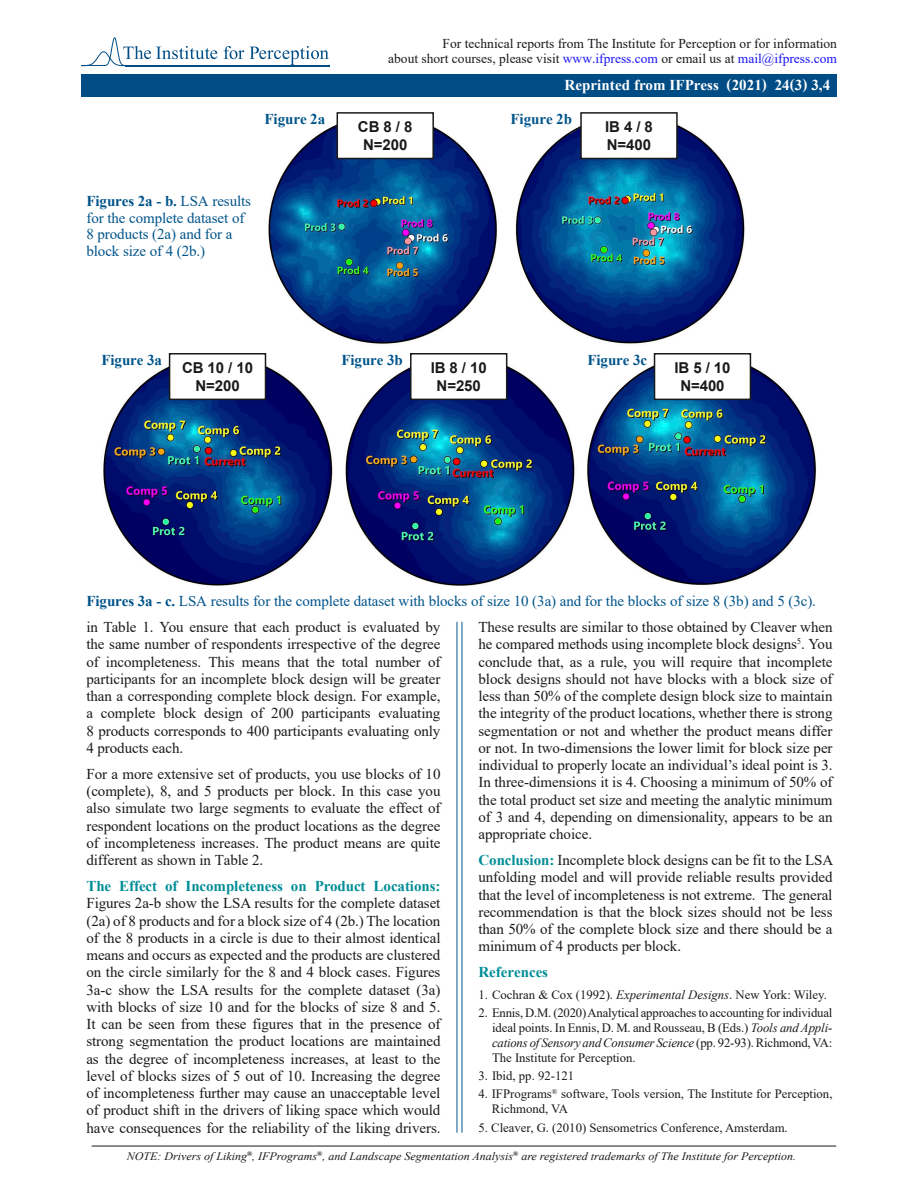
<style>
.page{position:relative;width:918px;height:1188px;background:#fff}
.page>*{position:absolute;margin:0;border:0;box-sizing:border-box;transform-origin:0 0}
.t1{font:15px/17.2px "Times New Roman";letter-spacing:-.005em;color:#1a1a19;text-align:justify}
.t2{font:15px/16.5px "Times New Roman";letter-spacing:-.005em;color:#00548b}
.t3{font:700 15px/18px "Arial";letter-spacing:-.005em;color:#1a1a19;text-align:center}
.t4{font:700 15px "Times New Roman";letter-spacing:-.005em;color:#008d97}
.t5{font:700 15px "Times New Roman";letter-spacing:-.005em;color:#00548b}
.t6{font:700 15px "Times New Roman";letter-spacing:.005em;color:#fff}
.t7{font:13.5px/15px "Times New Roman";color:#1a1a19;text-align:right}
.t8{font:12.75px/15px "Times New Roman";color:#1a1a19;text-align:justify}
.t9{font:italic 11.4px "Times New Roman";color:#1a1a19;scale:1.05 1}
.s1{color:#1a15f6}
.s2{font-weight:700}
.s3{font-weight:700;color:#008d97}
.s4{font-style:italic}
</style>
<div class="page">
<div style="left:81px;top:74px;width:756px;height:22px;background:#004d86"></div>
<hr style="left:126px;top:65px;width:204px;height:1px;background:#004d86">
<svg style="left:224px;top:46px;width:20px;height:13px"></svg>
<svg style="left:250px;top:46px;width:79px;height:19px"></svg>
<svg style="left:81px;top:37px;width:136px;height:29px"></svg>
<hr style="left:456px;top:622px;width:1px;height:511px;background:#00548b">
<hr style="left:461px;top:622px;width:1px;height:511px;background:#00548b">
<img style="left:103px;top:353px;width:713px;height:233px">
<div style="left:170px;top:354px;width:96px;height:45px;background:#fff"></div>
<div style="left:169px;top:353px;width:97px;height:47px;border:2px solid #1a1a19"></div>
<div style="left:411px;top:354px;width:96px;height:45px;background:#fff"></div>
<div style="left:410px;top:353px;width:97px;height:47px;border:2px solid #1a1a19"></div>
<div style="left:655px;top:354px;width:95px;height:45px;background:#fff"></div>
<div style="left:654px;top:353px;width:97px;height:47px;border:2px solid #1a1a19"></div>
<img style="left:268px;top:112px;width:477px;height:232px">
<div style="left:337px;top:113px;width:96px;height:45px;background:#fff"></div>
<div style="left:337px;top:112px;width:97px;height:47px;border:2px solid #1a1a19"></div>
<div style="left:581px;top:113px;width:96px;height:45px;background:#fff"></div>
<div style="left:580px;top:112px;width:98px;height:47px;border:2px solid #1a1a19"></div>
<hr style="left:92px;top:1146px;width:744px;height:1px;background:#1a1a19">
<p class="t7" style="left:388px;top:36px;width:450px">For technical reports from The Institute for Perception or for information<br>about short courses, please visit <span class="s1">www.ifpress.com</span> or email us at <span class="s1">mail@ifpress.com</span></p>
<p class="t6" style="left:565px;top:74px;width:267px">Reprinted from IFPress (2021) 24(3) 3,4</p>
<p class="t5" style="left:265px;top:108px;width:62px">Figure 2a</p>
<p class="t5" style="left:511px;top:108px;width:63px">Figure 2b</p>
<p class="t3" style="left:358px;top:118px;width:56px">CB 8 / 8<br>N=200</p>
<p class="t3" style="left:605px;top:118px;width:49px;text-align:left">IB 4 / 8<br>N=400</p>
<p class="t2" style="left:86px;top:193px;width:166px"><span class="s2">Figures 2a - b.</span> LSA results for the complete dataset of<br>8 products (2a) and for a block size of 4 (2b.)</p>
<p class="t5" style="left:101px;top:349px;width:62px">Figure 3a</p>
<p class="t5" style="left:341px;top:349px;width:63px">Figure 3b</p>
<p class="t5" style="left:587px;top:349px;width:61px">Figure 3c</p>
<p class="t3" style="left:182px;top:359px;width:73px">CB 10 / 10<br>N=200</p>
<p class="t3" style="left:431px;top:359px;width:58px">IB 8 / 10<br>N=250</p>
<p class="t3" style="left:674px;top:359px;width:58px">IB 5 / 10<br>N=400</p>
<p class="t2" style="left:86px;top:592px;width:731px"><span class="s2">Figures 3a - c.</span> LSA results for the complete dataset with blocks of size 10 (3a) and for the blocks of size 8 (3b) and 5 (3c).</p>
<p class="t1" style="left:86px;top:618px;width:356px">in Table 1. You ensure that each product is evaluated by the same number of respondents irrespective of the degree of incompleteness. This means that the total number of participants for an incomplete block design will be greater than a corresponding complete block design. For example, a complete block design of 200 participants evaluating 8 products corresponds to 400 participants evaluating only 4 products each.</p>
<p class="t1" style="left:86px;top:765px;width:356px">For a more extensive set of products, you use blocks of 10 (complete), 8, and 5 products per block. In this case you also simulate two large segments to evaluate the effect of respondent locations on the product locations as the degree of incompleteness increases. The product means are quite different as shown in Table 2.</p>
<p class="t4" style="left:86px;top:875px;width:356px">The Effect of Incompleteness on Product Locations:</p>
<p class="t1" style="left:86px;top:894px;width:356px">Figures 2a-b show the LSA results for the complete dataset (2a) of 8 products and for a block size of 4 (2b.) The location of the 8 products in a circle is due to their almost identical means and occurs as expected and the products are clustered on the circle similarly for the 8 and 4 block cases. Figures 3a-c show the LSA results for the complete dataset (3a) with blocks of size 10 and for the blocks of size 8 and 5.<br>It can be seen from these figures that in the presence of strong segmentation the product locations are maintained as the degree of incompleteness increases, at least to the level of blocks sizes of 5 out of 10. Increasing the degree of incompleteness further may cause an unacceptable level of product shift in the drivers of liking space which would have consequences for the reliability of the liking drivers.</p>
<p class="t1" style="left:478px;top:618px;width:356px">These results are similar to those obtained by Cleaver when he compared methods using incomplete block designs<sup>5</sup>. You conclude that, as a rule, you will require that incomplete block designs should not have blocks with a block size of less than 50% of the complete design block size to maintain the integrity of the product locations, whether there is strong segmentation or not and whether the product means differ or not. In two-dimensions the lower limit for block size per individual to properly locate an individual’s ideal point is 3.<br>In three-dimensions it is 4. Choosing a minimum of 50% of the total product set size and meeting the analytic minimum of 3 and 4, depending on dimensionality, appears to be an appropriate choice.</p>
<p class="t1" style="left:478px;top:851px;width:356px"><span class="s3">Conclusion:</span> Incomplete block designs can be fit to the LSA unfolding model and will provide reliable results provided that the level of incompleteness is not extreme. The general recommendation is that the block sizes should not be less than 50% of the complete block size and there should be a minimum of 4 products per block.</p>
<p class="t4" style="left:478px;top:961px;width:71px">References</p>
<p class="t8" style="left:479px;top:987px;width:350px">1. Cochran &amp; Cox (1992). <span class="s4">Experimental Designs</span>. New York: Wiley.</p>
<p class="t8" style="left:492px;top:1005px;width:342px;text-indent:-14px">2. Ennis, D.M. (2020) Analytical approaches to accounting for individual ideal points. In Ennis, D. M. and Rousseau, B (Eds.) <span class="s4">Tools and Appli&shy;cations of Sensory and Consumer Science</span> (pp. 92-93). Richmond, VA:<br>The Institute for Perception.</p>
<p class="t8" style="left:479px;top:1068px;width:97px">3. Ibid, pp. 92-121</p>
<p class="t8" style="left:492px;top:1086px;width:342px;text-indent:-13px">4. IFPrograms<sup>®</sup> software, Tools version, The Institute for Perception,<br>Richmond, VA</p>
<p class="t8" style="left:478px;top:1120px;width:311px">5. Cleaver, G. (2010) Sensometrics Conference, Amsterdam.</p>
<p class="t9" style="left:127px;top:1148px;width:639px">NOTE: Drivers of Liking<sup>®</sup>, IFPrograms<sup>®</sup>, and Landscape Segmentation Analysis<sup>®</sup> are registered trademarks of The Institute for Perception.</p>
</div>
